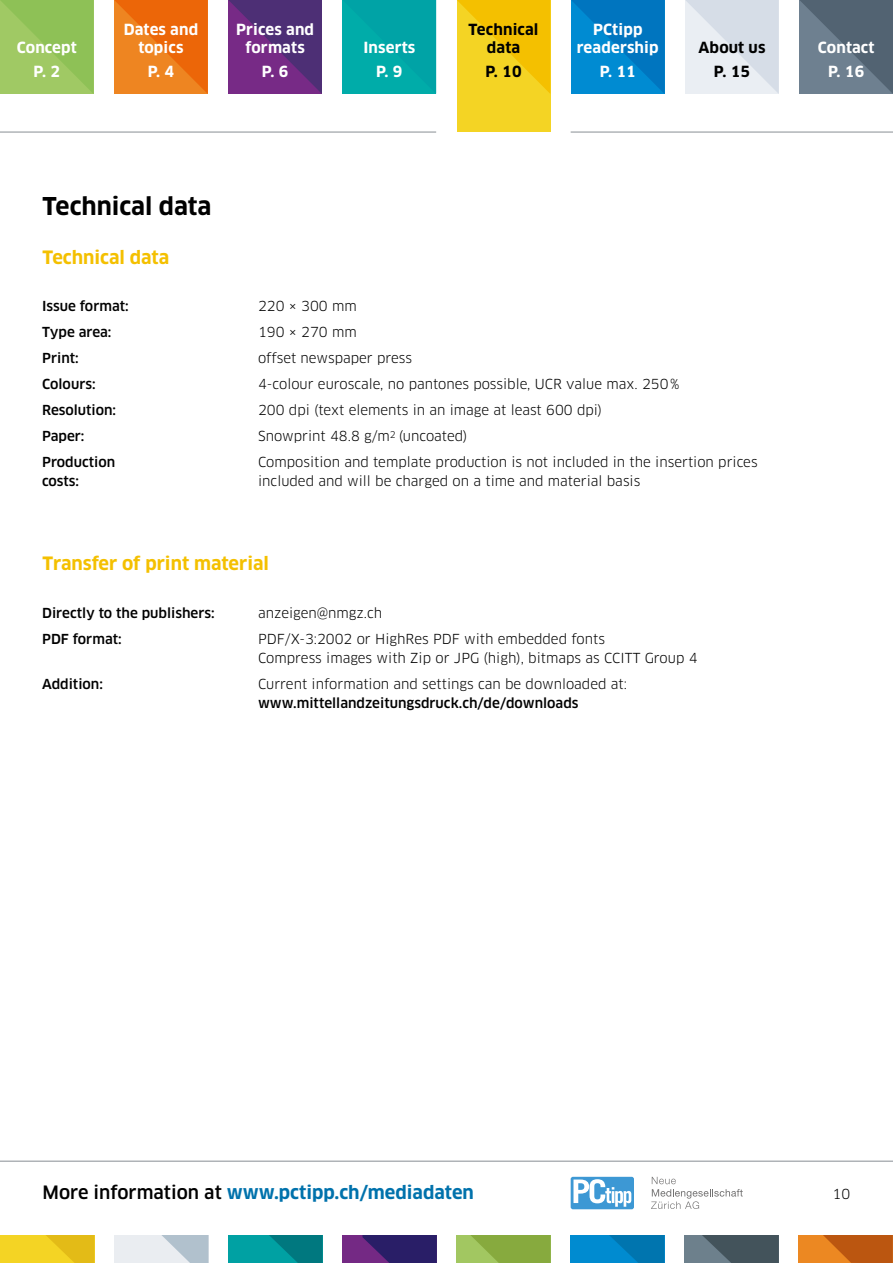
<style>
.page{position:relative;width:893px;height:1263px;background:#fff}
.page>*{position:absolute;margin:0;border:0;box-sizing:border-box;transform-origin:0 0}
.t1{font:700 24px "Clan OT";color:#000}
.t2{font:700 18px "Clan OT";color:#0072ac}
.t3{font:700 18px "Clan OT";color:#f4c000}
.t4{font:700 15px/24px "Clan OT";letter-spacing:.01em;color:#fff;text-align:center}
.t5{font:700 15px/18px "Clan OT";letter-spacing:.01em;color:#000;text-align:center}
.t6{font:13.5px/19.5px "Clan OT";color:#000}
.t7{font:500 13.5px "Clan OT";color:#000}
.s1{font-weight:500;color:#000}
</style>
<div class="page">
<div style="left:342px;top:1207px;width:95px;height:56px;background:#742984"></div>
<svg style="left:362px;top:1235px;width:75px;height:28px"></svg>
<div style="left:228px;top:1207px;width:95px;height:56px;background:#00a1a3"></div>
<svg style="left:269px;top:1235px;width:54px;height:28px"></svg>
<div style="left:798px;top:1207px;width:95px;height:56px;background:#ec8822"></div>
<svg style="left:823px;top:1235px;width:70px;height:28px"></svg>
<div style="left:456px;top:1207px;width:95px;height:56px;background:#a2c761"></div>
<svg style="left:471px;top:1235px;width:80px;height:28px"></svg>
<div style="left:114px;top:1207px;width:94px;height:56px;background:#eaedf1"></div>
<svg style="left:161px;top:1235px;width:47px;height:28px"></svg>
<div style="left:0;top:1207px;width:94px;height:56px;background:#f4d424"></div>
<svg style="left:46px;top:1235px;width:48px;height:28px"></svg>
<div style="left:0;top:1207px;width:893px;height:28px;background:#fff"></div>
<div style="left:571px;top:1177px;width:63px;height:32px;background:#3d98d4;border-radius:2px"></div>
<svg style="left:573px;top:1177px;width:206px;height:86px"></svg>
<hr style="left:0;top:1161px;width:893px;height:1px;background:#888e93">
<hr style="left:571px;top:132px;width:322px;height:1px;background:#888e93">
<hr style="left:0;top:132px;width:436px;height:1px;background:#888e93">
<svg style="left:0;top:0;width:94px;height:94px;background:#97c55d"></svg>
<svg style="left:114px;top:0;width:94px;height:94px;background:#ed7514"></svg>
<svg style="left:228px;top:0;width:94px;height:94px;background:#622c7d"></svg>
<div style="left:343px;top:0;width:93px;height:94px;background:#00a4a6"></div>
<div style="left:457px;top:0;width:93px;height:132px;background:#f4d424"></div>
<svg style="left:457px;top:0;width:93px;height:93px"></svg>
<svg style="left:571px;top:0;width:94px;height:94px;background:#0080c8"></svg>
<svg style="left:685px;top:0;width:94px;height:94px;background:#e0e5ed"></svg>
<svg style="left:799px;top:0;width:94px;height:94px;background:#607181"></svg>
<p class="t4" style="left:17px;top:35px;width:61px">Concept<br>P. 2</p>
<p class="t4" style="left:124px;top:20px;width:76px;line-height:18px">Dates and topics</p>
<p class="t4" style="left:148px;top:59px;width:28px">P. 4</p>
<p class="t4" style="left:236px;top:20px;width:79px;line-height:18px">Prices and formats</p>
<p class="t4" style="left:262px;top:59px;width:28px">P. 6</p>
<h1 class="t1" style="left:43px;top:192px;width:170px">Technical data</h1>
<h2 class="t3" style="left:43px;top:247px;width:128px">Technical data</h2>
<p class="t4" style="left:363px;top:35px;width:53px">Inserts<br>P. 9</p>
<p class="t5" style="left:469px;top:20px;width:71px">Technical data</p>
<p class="t5" style="left:485px;top:62px;width:38px">P. 10</p>
<p class="t4" style="left:577px;top:20px;width:83px;line-height:18px">PCtipp readership</p>
<p class="t4" style="left:600px;top:59px;width:38px">P. 11</p>
<p class="t5" style="left:698px;top:35px;width:68px;line-height:24px">About us<br>P. 15</p>
<p class="t7" style="left:42px;top:299px;width:88px">Issue format:</p>
<p class="t6" style="left:258px;top:297px;width:100px">220 × 300 mm</p>
<p class="t7" style="left:42px;top:324px;width:71px">Type area:</p>
<p class="t6" style="left:258px;top:323px;width:100px">190 × 270 mm</p>
<p class="t7" style="left:42px;top:350px;width:38px">Print:</p>
<p class="t6" style="left:258px;top:348px;width:155px">offset newspaper press</p>
<p class="t7" style="left:42px;top:376px;width:55px">Colours:</p>
<p class="t6" style="left:258px;top:374px;width:423px">4-colour euroscale, no pantones possible, UCR value max. 250%</p>
<p class="t7" style="left:42px;top:402px;width:76px">Resolution:</p>
<p class="t6" style="left:258px;top:400px;width:346px">200 dpi (text elements in an image at least 600 dpi)</p>
<p class="t7" style="left:42px;top:428px;width:44px">Paper:</p>
<p class="t6" style="left:258px;top:426px;width:211px">Snowprint 48.8 g/m<sup>2</sup> (uncoated)</p>
<p class="t7" style="left:42px;top:454px;width:75px">Production</p>
<p class="t6" style="left:258px;top:452px;width:501px">Composition and template production is not included in the insertion prices</p>
<p class="t7" style="left:42px;top:473px;width:38px">costs:</p>
<p class="t6" style="left:258px;top:472px;width:384px">included and will be charged on a time and material basis</p>
<h2 class="t3" style="left:43px;top:553px;width:228px">Transfer of print material</h2>
<p class="t7" style="left:42px;top:605px;width:174px">Directly to the publishers:</p>
<p class="t6" style="left:258px;top:603px;width:126px">anzeigen@nmgz.ch</p>
<p class="t7" style="left:42px;top:631px;width:81px">PDF format:</p>
<p class="t6" style="left:258px;top:629px;width:441px">PDF/X-3:2002 or HighRes PDF with embedded fonts<br>Compress images with Zip or JPG (high), bitmaps as CCITT Group 4</p>
<p class="t7" style="left:42px;top:676px;width:62px">Addition:</p>
<p class="t6" style="left:258px;top:674px;width:370px">Current information and settings can be downloaded at:</p>
<p class="t7" style="left:258px;top:695px;width:322px">www.mittellandzeitungsdruck.ch/de/downloads</p>
<p class="t4" style="left:818px;top:35px;width:58px">Contact<br>P. 16</p>
<h2 class="t2" style="left:43px;top:1182px;width:433px"><span class="s1">More information at</span> www.pctipp.ch/mediadaten</h2>
<p class="t6" style="left:833px;top:1184px;width:19px">10</p>
</div>
